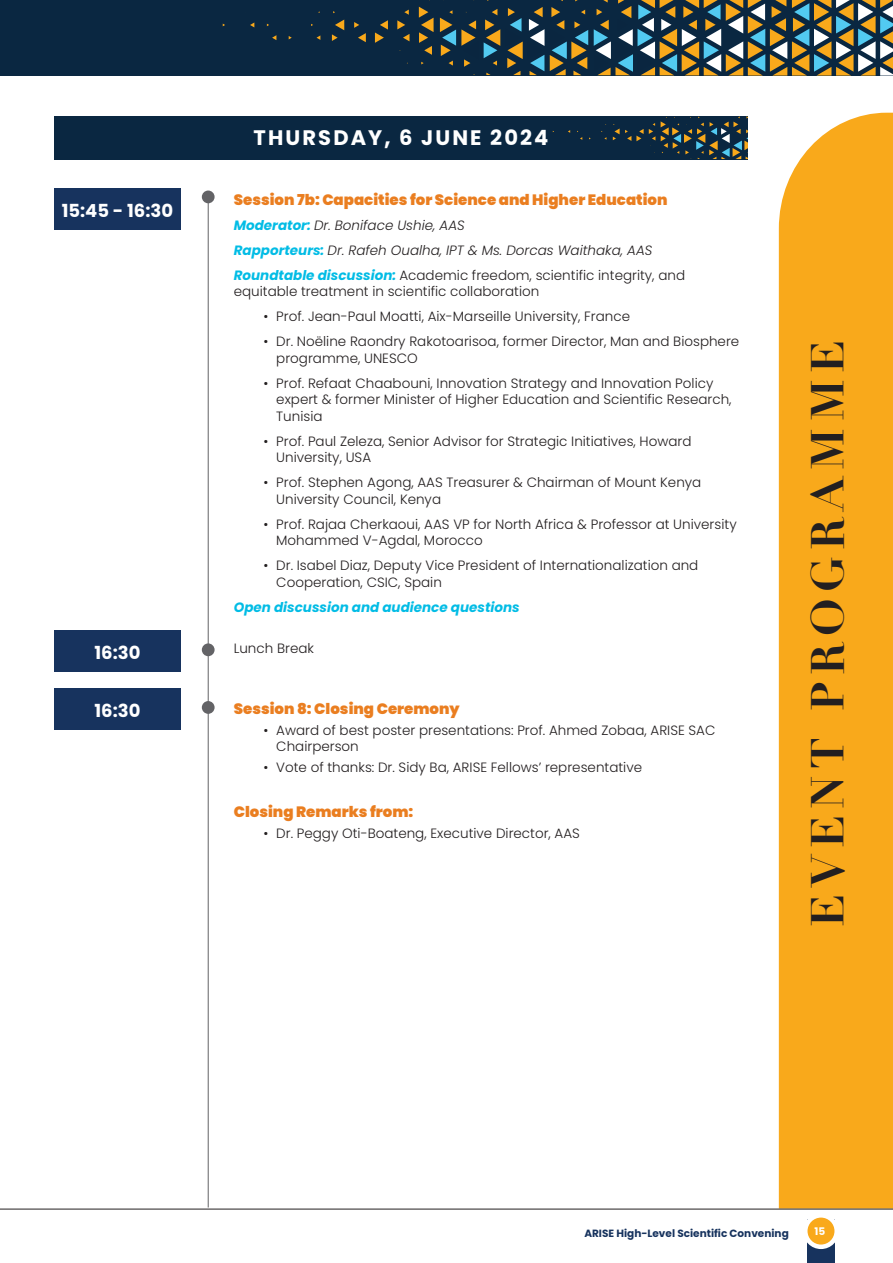
<style>
.page{position:relative;width:893px;height:1263px;background:#fff}
.page>*{position:absolute;margin:0;border:0;box-sizing:border-box;transform-origin:0 0}
.t1{font:700 45px "Didot";letter-spacing:.15em;color:#231f20}
.t2{font:700 21px "Poppins";letter-spacing:.1em;color:#fff}
.t3{font:700 18px "Poppins";color:#fff}
.t4{font:900 15px "Poppins";color:#ea7e20}
.t5{font:300 13.5px/16.5px "Poppins";color:#231f20}
.t6{font:italic 300 13.5px/25px "Poppins";color:#231f20}
.t7{font:italic 700 13.5px "Poppins";color:#02bce5}
.t8{font:700 10.5px "Poppins";color:#17335e}
.t9{font:700 10.5px "Poppins";color:#fff}
.s1{font-weight:700;color:#02bce5}
.s2{font-style:normal}
</style>
<div class="page">
<div style="left:779px;top:113px;width:114px;height:1095px;background:#f9a91b"></div>
<div style="left:807px;top:1219px;width:28px;height:44px;background:#17335e"></div>
<svg style="left:805px;top:1215px;width:32px;height:32px"></svg>
<div style="left:803px;top:1213px;width:36px;height:36px;border:4px solid #fff;border-radius:50%"></div>
<div style="left:0;top:0;width:594px;height:76px;background:#0a2741"></div>
<svg style="left:250px;top:22px;width:4px;height:5px"></svg>
<svg style="left:272px;top:35px;width:4px;height:5px"></svg>
<svg style="left:316px;top:35px;width:4px;height:5px"></svg>
<svg style="left:332px;top:20px;width:12px;height:21px"></svg>
<svg style="left:354px;top:22px;width:12px;height:20px"></svg>
<svg style="left:375px;top:20px;width:13px;height:23px"></svg>
<svg style="left:397px;top:10px;width:12px;height:31px"></svg>
<svg style="left:419px;top:7px;width:15px;height:48px"></svg>
<svg style="left:440px;top:7px;width:148px;height:69px;background:#31454a"></svg>
<svg style="left:594px;top:0;width:299px;height:76px;background:#5b665c"></svg>
<hr style="left:0;top:1209px;width:893px;height:1px;background:#231f20">
<div style="left:54px;top:116px;width:694px;height:43px;background:#0a2741"></div>
<svg style="left:334px;top:116px;width:414px;height:44px"></svg>
<div style="left:202px;top:191px;width:13px;height:12px;background:#636366;border-radius:50%"></div>
<hr style="left:208px;top:200px;width:1px;height:1007px;background:#636366">
<div style="left:54px;top:188px;width:127px;height:42px;background:#17335e"></div>
<div style="left:202px;top:643px;width:13px;height:13px;background:#636366;border-radius:50%"></div>
<div style="left:202px;top:701px;width:13px;height:13px;background:#636366;border-radius:50%"></div>
<div style="left:54px;top:630px;width:127px;height:42px;background:#17335e"></div>
<div style="left:54px;top:688px;width:127px;height:42px;background:#17335e"></div>
<h3 class="t3" style="left:62px;top:200px;width:113px">15:45 - 16:30</h3>
<h3 class="t3" style="left:94px;top:642px;width:47px">16:30</h3>
<h3 class="t3" style="left:94px;top:700px;width:47px">16:30</h3>
<h2 class="t2" style="left:254px;top:125px;width:296px">THURSDAY, 6 JUNE 2024</h2>
<p class="t4" style="left:234px;top:191px;width:435px">Session 7b: Capacities for Science and Higher Education</p>
<p class="t6" style="left:234px;top:212px;width:453px"><span class="s1">Moderator:</span> Dr. Boniface Ushie, AAS<br><span class="s1">Rapporteurs:</span> Dr. Rafeh Oualha, IPT &amp; Ms. Dorcas Waithaka, AAS<br><span class="s1">Roundtable discussion:</span> <span class="s2">Academic freedom, scientific integrity, and</span></p>
<p class="t5" style="left:234px;top:283px;width:307px">equitable treatment in scientific collaboration</p>
<p class="t5" style="left:264px;top:308px;width:368px">• Prof. Jean-Paul Moatti, Aix-Marseille University, France</p>
<p class="t5" style="left:276px;top:333px;width:465px;text-indent:-13px">• Dr. Noëline Raondry Rakotoarisoa, former Director, Man and Biosphere programme, UNESCO</p>
<p class="t5" style="left:276px;top:375px;width:457px;text-indent:-13px">• Prof. Refaat Chaabouni, Innovation Strategy and Innovation Policy expert &amp; former Minister of Higher Education and Scientific Research,<br>Tunisia</p>
<p class="t5" style="left:276px;top:433px;width:417px;text-indent:-13px">• Prof. Paul Zeleza, Senior Advisor for Strategic Initiatives, Howard<br>University, USA</p>
<p class="t5" style="left:276px;top:474px;width:427px;text-indent:-13px">• Prof. Stephen Agong, AAS Treasurer &amp; Chairman of Mount Kenya<br>University Council, Kenya</p>
<p class="t5" style="left:276px;top:516px;width:462px;text-indent:-13px">• Prof. Rajaa Cherkaoui, AAS VP for North Africa &amp; Professor at University<br>Mohammed V-Agdal, Morocco</p>
<p class="t5" style="left:276px;top:557px;width:424px;text-indent:-13px">• Dr. Isabel Diaz, Deputy Vice President of Internationalization and<br>Cooperation, CSIC, Spain</p>
<p class="t7" style="left:234px;top:599px;width:287px">Open discussion and audience questions</p>
<p class="t5" style="left:234px;top:640px;width:82px">Lunch Break</p>
<p class="t4" style="left:234px;top:700px;width:228px">Session 8: Closing Ceremony</p>
<p class="t5" style="left:276px;top:722px;width:441px;text-indent:-13px">• Award of best poster presentations: Prof. Ahmed Zobaa, ARISE SAC<br>Chairperson</p>
<p class="t5" style="left:264px;top:759px;width:380px">• Vote of thanks: Dr. Sidy Ba, ARISE Fellows’ representative</p>
<p class="t4" style="left:234px;top:803px;width:181px">Closing Remarks from:</p>
<p class="t5" style="left:264px;top:825px;width:318px">• Dr. Peggy Oti-Boateng, Executive Director, AAS</p>
<h1 class="t1" style="left:799px;top:927px;width:588px;rotate:-90deg">EVENT PROGRAMME</h1>
<p class="t8" style="left:584px;top:1227px;width:206px">ARISE High-Level Scientific Convening</p>
<p class="t9" style="left:815px;top:1225px;width:12px">15</p>
</div>
